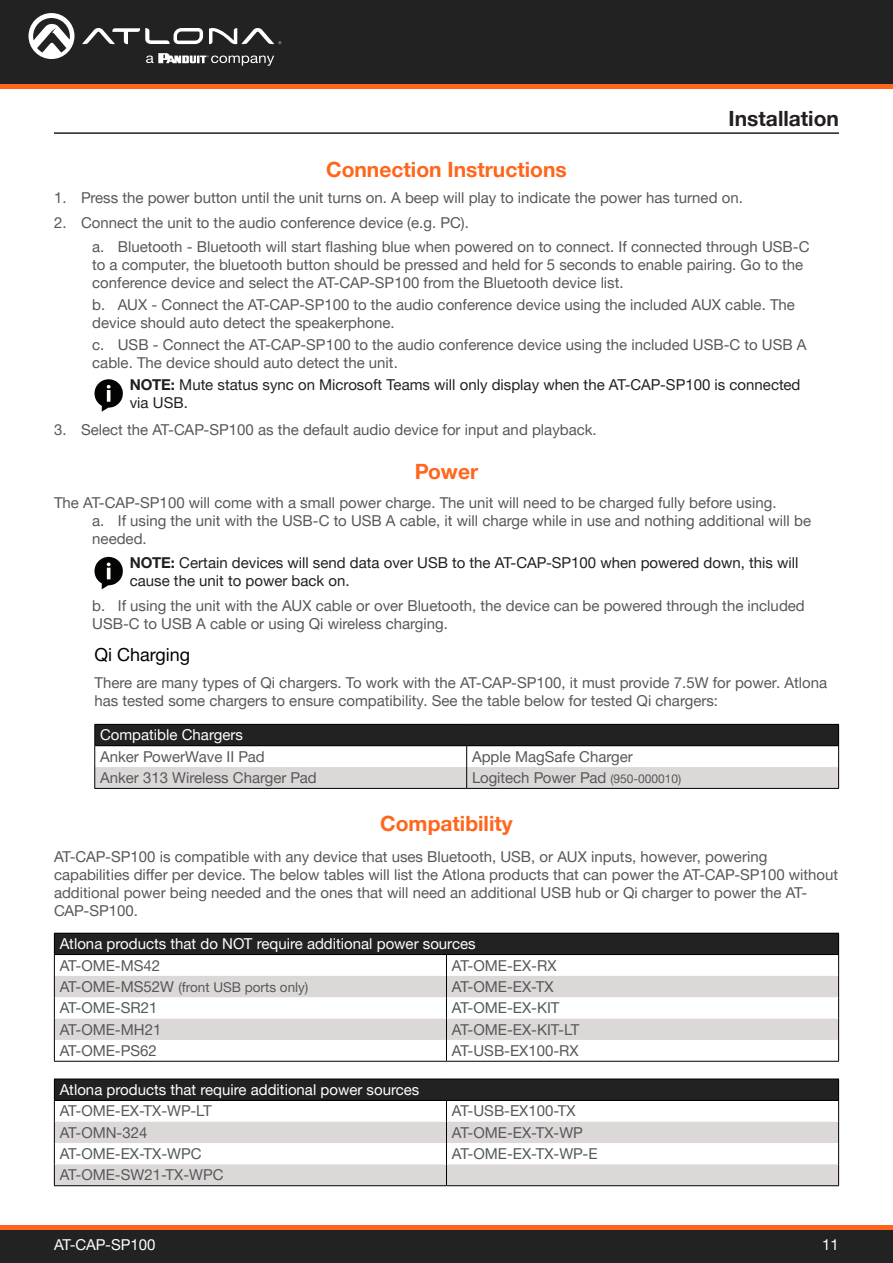
<style>
.page{position:relative;width:893px;height:1263px;background:#fff}
.page>*{position:absolute;margin:0;border:0;box-sizing:border-box;transform-origin:0 0}
.Subsection_Header{font:700 21px "Helvetica Neue LTW1 G";color:#ff661c}
.Non_TOC_Section_Head{font:700 21px "Helvetica Neue LTW1 G";color:#231f20}
.Secondary_Subsection{font:18px "Helvetica Neue LTW1 G";color:#000}
.General_Text{font:15px/18px "Helvetica Neue LTW1 G";color:#57585a}
.General_Text-2{font:15px/18px "Helvetica Neue LTW1 G";color:#231f20}
.Table_Header{font:15px "Helvetica Neue LTW1 G";color:#fff}
.General_Text-3{font:13.5px "Helvetica Neue LTW1 G";color:#57585a}
.s1{font-weight:700}
.s2{font-size:12px}
.s3{font-size:15px}
</style>
<div class="page">
<div style="left:0;top:1227px;width:893px;height:36px;background:#222"></div>
<div style="left:0;top:0;width:893px;height:84px;background:#222"></div>
<svg style="left:82px;top:28px;width:121px;height:16px"></svg>
<svg style="left:209px;top:28px;width:72px;height:16px"></svg>
<svg style="left:29px;top:13px;width:45px;height:46px"></svg>
<svg style="left:146px;top:53px;width:128px;height:13px"></svg>
<hr style="left:0;top:84px;width:893px;height:4px;background:#ff661c">
<hr style="left:0;top:1225px;width:893px;height:4px;background:#ff661c">
<hr style="left:54px;top:132px;width:785px;height:2px;background:#231f20">
<hr style="left:94px;top:724px;width:373px;height:1px;background:#000">
<hr style="left:467px;top:724px;width:372px;height:1px;background:#000">
<hr style="left:94px;top:788px;width:373px;height:1px;background:#000">
<hr style="left:467px;top:788px;width:372px;height:1px;background:#000">
<svg style="left:94px;top:725px;width:745px;height:63px"></svg>
<div style="left:54px;top:933px;width:785px;height:21px;background:#222"></div>
<svg style="left:55px;top:976px;width:783px;height:64px;fill:#dcd8d7"></svg>
<hr style="left:54px;top:933px;width:392px;height:1px;background:#000">
<hr style="left:446px;top:933px;width:393px;height:1px;background:#000">
<svg style="left:54px;top:934px;width:1px;height:127px"></svg>
<svg style="left:838px;top:934px;width:1px;height:127px"></svg>
<hr style="left:54px;top:1061px;width:392px;height:1px;background:#000">
<hr style="left:446px;top:1061px;width:393px;height:1px;background:#000">
<hr style="left:55px;top:954px;width:391px;height:1px;background:#000">
<hr style="left:446px;top:954px;width:392px;height:1px;background:#000">
<svg style="left:446px;top:955px;width:1px;height:106px"></svg>
<div style="left:54px;top:1079px;width:785px;height:21px;background:#222"></div>
<svg style="left:55px;top:1122px;width:783px;height:63px;fill:#dcd8d7"></svg>
<hr style="left:54px;top:1079px;width:392px;height:1px;background:#000">
<hr style="left:446px;top:1079px;width:393px;height:1px;background:#000">
<svg style="left:54px;top:1080px;width:1px;height:105px"></svg>
<svg style="left:838px;top:1080px;width:1px;height:105px"></svg>
<hr style="left:54px;top:1185px;width:392px;height:1px;background:#000">
<hr style="left:446px;top:1185px;width:393px;height:1px;background:#000">
<hr style="left:55px;top:1100px;width:391px;height:1px;background:#000">
<hr style="left:446px;top:1100px;width:392px;height:1px;background:#000">
<svg style="left:446px;top:1101px;width:1px;height:84px"></svg>
<svg style="left:94px;top:557px;width:29px;height:32px"></svg>
<svg style="left:94px;top:379px;width:29px;height:33px"></svg>
<p class="Non_TOC_Section_Head" style="left:729px;top:105px;width:112px">Installation</p>
<p class="Subsection_Header" style="left:326px;top:157px;width:242px">Connection Instructions</p>
<p class="General_Text" style="left:54px;top:189px;width:690px">1. Press the power button until the unit turns on. A beep will play to indicate the power has turned on.</p>
<p class="General_Text" style="left:54px;top:213px;width:416px">2. Connect the unit to the audio conference device (e.g. PC).</p>
<p class="General_Text" style="left:92px;top:238px;width:719px">a. Bluetooth - Bluetooth will start flashing blue when powered on to connect. If connected through USB-C to a computer, the bluetooth button should be pressed and held for 5 seconds to enable pairing. Go to the conference device and select the AT-CAP-SP100 from the Bluetooth device list.</p>
<p class="General_Text" style="left:92px;top:296px;width:704px">b. AUX - Connect the AT-CAP-SP100 to the audio conference device using the included AUX cable. The device should auto detect the speakerphone.</p>
<p class="General_Text" style="left:92px;top:336px;width:716px">c. USB - Connect the AT-CAP-SP100 to the audio conference device using the included USB-C to USB A cable. The device should auto detect the unit.</p>
<p class="General_Text-2" style="left:130px;top:375px;width:672px"><span class="s1">NOTE:</span> Mute status sync on Microsoft Teams will only display when the AT-CAP-SP100 is connected via USB.</p>
<p class="General_Text" style="left:54px;top:421px;width:544px">3. Select the AT-CAP-SP100 as the default audio device for input and playback.</p>
<p class="Subsection_Header" style="left:415px;top:458px;width:65px">Power</p>
<p class="General_Text" style="left:54px;top:494px;width:724px">The AT-CAP-SP100 will come with a small power charge. The unit will need to be charged fully before using.</p>
<p class="General_Text" style="left:92px;top:512px;width:720px">a. If using the unit with the USB-C to USB A cable, it will charge while in use and nothing additional will be needed.</p>
<p class="General_Text-2" style="left:130px;top:553px;width:670px"><span class="s1">NOTE:</span> Certain devices will send data over USB to the AT-CAP-SP100 when powered down, this will cause the unit to power back on.</p>
<p class="General_Text" style="left:92px;top:597px;width:714px">b. If using the unit with the AUX cable or over Bluetooth, the device can be powered through the included<br>USB-C to USB A cable or using Qi wireless charging.</p>
<p class="Secondary_Subsection" style="left:94px;top:644px;width:97px">Qi Charging</p>
<p class="General_Text" style="left:94px;top:674px;width:734px">There are many types of Qi chargers. To work with the AT-CAP-SP100, it must provide 7.5W for power. Atlona has tested some chargers to ensure compatibility. See the table below for tested Qi chargers:</p>
<p class="Table_Header" style="left:100px;top:726px;width:144px">Compatible Chargers</p>
<p class="General_Text" style="left:100px;top:747px;width:166px">Anker PowerWave II Pad</p>
<p class="General_Text" style="left:472px;top:747px;width:162px">Apple MagSafe Charger</p>
<p class="General_Text" style="left:100px;top:769px;width:218px">Anker 313 Wireless Charger Pad</p>
<p class="General_Text" style="left:472px;top:769px;width:211px">Logitech Power Pad <span class="s2">(950-000010)</span></p>
<p class="Subsection_Header" style="left:380px;top:810px;width:134px">Compatibility</p>
<p class="General_Text" style="left:54px;top:848px;width:786px">AT-CAP-SP100 is compatible with any device that uses Bluetooth, USB, or AUX inputs, however, powering capabilities differ per device. The below tables will list the Atlona products that can power the AT-CAP-SP100 without additional power being needed and the ones that will need an additional USB hub or Qi charger to power the AT-CAP-SP100.</p>
<p class="Table_Header" style="left:60px;top:935px;width:417px">Atlona products that do NOT require additional power sources</p>
<p class="General_Text" style="left:60px;top:956px;width:102px">AT-OME-MS42</p>
<p class="General_Text" style="left:452px;top:956px;width:106px">AT-OME-EX-RX</p>
<p class="General_Text-3" style="left:60px;top:979px;width:250px"><span class="s3">AT-OME-MS52W</span> (front USB ports only)</p>
<p class="General_Text" style="left:452px;top:977px;width:103px">AT-OME-EX-TX</p>
<p class="General_Text" style="left:60px;top:999px;width:99px">AT-OME-SR21</p>
<p class="General_Text" style="left:452px;top:999px;width:109px">AT-OME-EX-KIT</p>
<p class="General_Text" style="left:60px;top:1020px;width:103px">AT-OME-MH21</p>
<p class="General_Text" style="left:452px;top:1020px;width:129px">AT-OME-EX-KIT-LT</p>
<p class="General_Text" style="left:60px;top:1041px;width:99px">AT-OME-PS62</p>
<p class="General_Text" style="left:452px;top:1041px;width:128px">AT-USB-EX100-RX</p>
<p class="Table_Header" style="left:60px;top:1080px;width:361px">Atlona products that require additional power sources</p>
<p class="General_Text" style="left:60px;top:1102px;width:154px">AT-OME-EX-TX-WP-LT</p>
<p class="General_Text" style="left:452px;top:1102px;width:125px">AT-USB-EX100-TX</p>
<p class="General_Text" style="left:60px;top:1123px;width:89px">AT-OMN-324</p>
<p class="General_Text" style="left:452px;top:1123px;width:133px">AT-OME-EX-TX-WP</p>
<p class="General_Text" style="left:60px;top:1144px;width:143px">AT-OME-EX-TX-WPC</p>
<p class="General_Text" style="left:452px;top:1144px;width:147px">AT-OME-EX-TX-WP-E</p>
<p class="General_Text" style="left:60px;top:1166px;width:165px">AT-OME-SW21-TX-WPC</p>
<p class="Table_Header" style="left:54px;top:1235px;width:103px">AT-CAP-SP100</p>
<p class="Table_Header" style="left:822px;top:1235px;width:18px">11</p>
</div>
